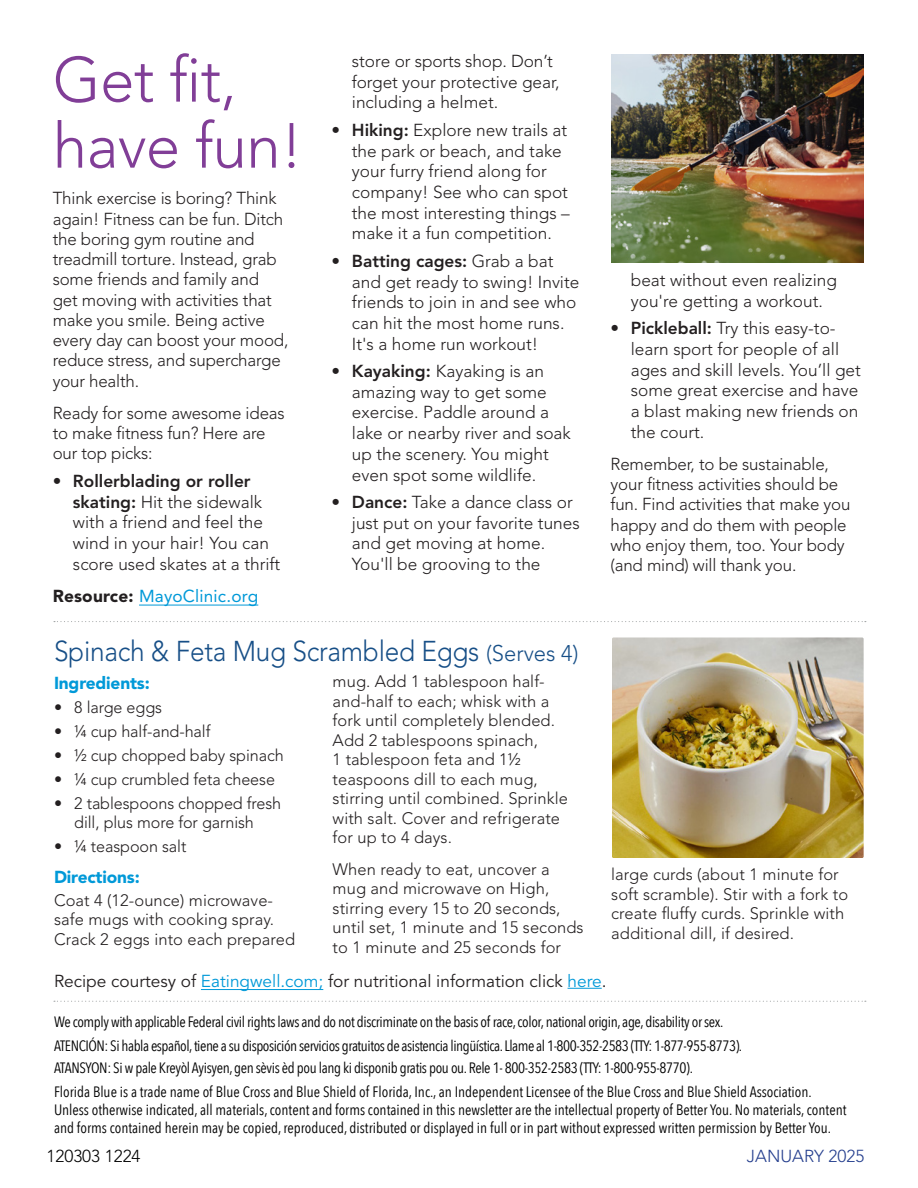
<style>
.page{position:relative;width:918px;height:1188px;background:#fff}
.page>*{position:absolute;margin:0;border:0;box-sizing:border-box;transform-origin:0 0}
.t1{font:300 63px/66px "Avenir LT Std";letter-spacing:-.01em;color:#813e97}
.t2{font:300 28.5px "Avenir LT Std";letter-spacing:-.01em;color:#174f87;scale:.92 1}
.t3{font:300 17.25px/20.7px "Avenir LT Std";color:#231f20}
.t4{font:17.25px "Avenir LT Std";color:#231f20}
.t5{font:17.25px "Avenir LT Std";letter-spacing:.01em;color:#0099d8}
.t6{font:900 17.25px "Avenir LT Std";letter-spacing:-.01em;color:#0099d8}
.t7{font:300 17.25px "Avenir LT Std";color:#253f8e}
.t8{font:300 17.25px "Avenir LT Std";color:#000}
.t9{font:300 16.5px/19.5px "Avenir LT Std";letter-spacing:.005em;color:#231f20}
.t10{font:15px/24.8px "Avenir Next Condensed";color:#000}
.t11{font:15px/24.8px "Avenir Next Condensed";letter-spacing:-.03em;color:#000}
.s1{font-weight:800}
.s2{font-weight:900;color:#231f20}
.s3{font-size:22.5px}
.s4{color:#0099d8}
</style>
<div class="page">
<img style="left:611px;top:54px;width:253px;height:208px">
<img style="left:612px;top:638px;width:252px;height:220px">
<svg style="left:54px;top:1001px;width:812px;height:1px"></svg>
<svg style="left:54px;top:621px;width:812px;height:1px"></svg>
<hr style="left:139px;top:605px;width:119px;height:1px;background:#0099d8">
<hr style="left:201px;top:989px;width:122px;height:1px;background:#0099d8">
<hr style="left:568px;top:988px;width:34px;height:1px;background:#0099d8">
<h1 class="t1" style="left:53px;top:47px;width:252px">Get fit, have fun!</h1>
<p class="t3" style="left:53px;top:188px;width:237px;line-height:20.2px">Think exercise is boring? Think again! Fitness can be fun. Ditch the boring gym routine and treadmill torture. Instead, grab some friends and family and<br>get moving with activities that make you smile. Being active every day can boost your mood, reduce stress, and supercharge your health.</p>
<p class="t3" style="left:53px;top:403px;width:233px;line-height:20.2px">Ready for some awesome ideas to make fitness fun? Here are our top picks:</p>
<p class="t3" style="left:73px;top:471px;width:209px;text-indent:-20px"><span class="s1">• Rollerblading or roller skating:</span> Hit the sidewalk with a friend and feel the wind in your hair! You can score used skates at a thrift</p>
<p class="t3" style="left:352px;top:51px;width:209px">store or sports shop. Don’t forget your protective gear, including a helmet.</p>
<p class="t3" style="left:352px;top:120px;width:219px;text-indent:-20px"><span class="s1">• Hiking:</span> Explore new trails at the park or beach, and take your furry friend along for company! See who can spot the most interesting things – make it a fun competition.</p>
<p class="t3" style="left:352px;top:251px;width:229px;text-indent:-20px"><span class="s1">• Batting cages:</span> Grab a bat and get ready to swing! Invite friends to join in and see who can hit the most home runs.<br>It's a home run workout!</p>
<p class="t3" style="left:352px;top:361px;width:220px;text-indent:-20px"><span class="s1">• Kayaking:</span> Kayaking is an amazing way to get some exercise. Paddle around a lake or nearby river and soak up the scenery. You might even spot some wildlife.</p>
<p class="t3" style="left:352px;top:492px;width:229px;text-indent:-20px"><span class="s1">• Dance:</span> Take a dance class or just put on your favorite tunes and get moving at home.<br>You'll be grooving to the</p>
<p class="t3" style="left:631px;top:270px;width:208px">beat without even realizing you're getting a workout.</p>
<p class="t3" style="left:631px;top:318px;width:232px;text-indent:-20px"><span class="s1">• Pickleball:</span> Try this easy-to&shy;learn sport for people of all ages and skill levels. You’ll get some great exercise and have a blast making new friends on the court.</p>
<p class="t3" style="left:611px;top:454px;width:241px;line-height:20.2px">Remember, to be sustainable, your fitness activities should be fun. Find activities that make you happy and do them with people who enjoy them, too. Your body (and mind) will thank you.</p>
<p class="t5" style="left:53px;top:586px;width:207px"><span class="s2">Resource:</span> MayoClinic.org</p>
<h2 class="t2" style="left:54px;top:635px;width:572px">Spinach &amp; Feta Mug Scrambled Eggs <span class="s3">(Serves 4)</span></h2>
<p class="t6" style="left:54px;top:672px;width:97px">Ingredients:</p>
<p class="t9" style="left:54px;top:697px;width:110px">• 8 large eggs</p>
<p class="t9" style="left:54px;top:721px;width:158px">• ¼ cup half-and-half</p>
<p class="t9" style="left:54px;top:745px;width:231px">• ½ cup chopped baby spinach</p>
<p class="t9" style="left:54px;top:769px;width:223px">• ¼ cup crumbled feta cheese</p>
<p class="t9" style="left:54px;top:793px;width:229px;text-align:center">• 2 tablespoons chopped fresh dill, plus more for garnish</p>
<p class="t9" style="left:54px;top:837px;width:134px">• ¼ teaspoon salt</p>
<p class="t6" style="left:54px;top:867px;width:87px">Directions:</p>
<p class="t9" style="left:54px;top:890px;width:243px">Coat 4 (12-ounce) microwave&shy;safe mugs with cooking spray.<br>Crack 2 eggs into each prepared</p>
<p class="t9" style="left:333px;top:672px;width:237px">mug. Add 1 tablespoon half&shy;and-half to each; whisk with a fork until completely blended.<br>Add 2 tablespoons spinach,<br>1 tablespoon feta and 1½ teaspoons dill to each mug, stirring until combined. Sprinkle with salt. Cover and refrigerate for up to 4 days.</p>
<p class="t9" style="left:333px;top:860px;width:253px">When ready to eat, uncover a mug and microwave on High, stirring every 15 to 20 seconds, until set, 1 minute and 15 seconds to 1 minute and 25 seconds for</p>
<p class="t9" style="left:611px;top:865px;width:238px">large curds (about 1 minute for soft scramble). Stir with a fork to create fluffy curds. Sprinkle with additional dill, if desired.</p>
<p class="t4" style="left:54px;top:971px;width:554px">Recipe courtesy of <span class="s4">Eatingwell.com;</span> for nutritional information click <span class="s4">here</span>.</p>
<p class="t11" style="left:54px;top:1008px;width:690px">We comply with applicable Federal civil rights laws and do not discriminate on the basis of race, color, national origin, age, disability or sex.<br>ATENCIÓN: Si habla español, tiene a su disposición servicios gratuitos de asistencia lingüística. Llame al 1-800-352-2583 (TTY: 1-877-955-8773).</p>
<p class="t10" style="left:54px;top:1054px;width:759px">ATANSYON: Si w pale Kreyòl Ayisyen, gen sèvis èd pou lang ki disponib gratis pou ou. Rele 1- 800-352-2583 (TTY: 1-800-955-8770).<br>Florida Blue is a trade name of Blue Cross and Blue Shield of Florida, Inc., an Independent Licensee of the Blue Cross and Blue Shield Association.</p>
<p class="t10" style="left:54px;top:1101px;width:794px;line-height:18px">Unless otherwise indicated, all materials, content and forms contained in this newsletter are the intellectual property of Better You. No materials, content and forms contained herein may be copied, reproduced, distributed or displayed in full or in part without expressed written permission by Better You.</p>
<p class="t8" style="left:46px;top:1146px;width:96px">120303 1224</p>
<p class="t7" style="left:747px;top:1146px;width:119px">JANUARY 2025</p>
</div>
